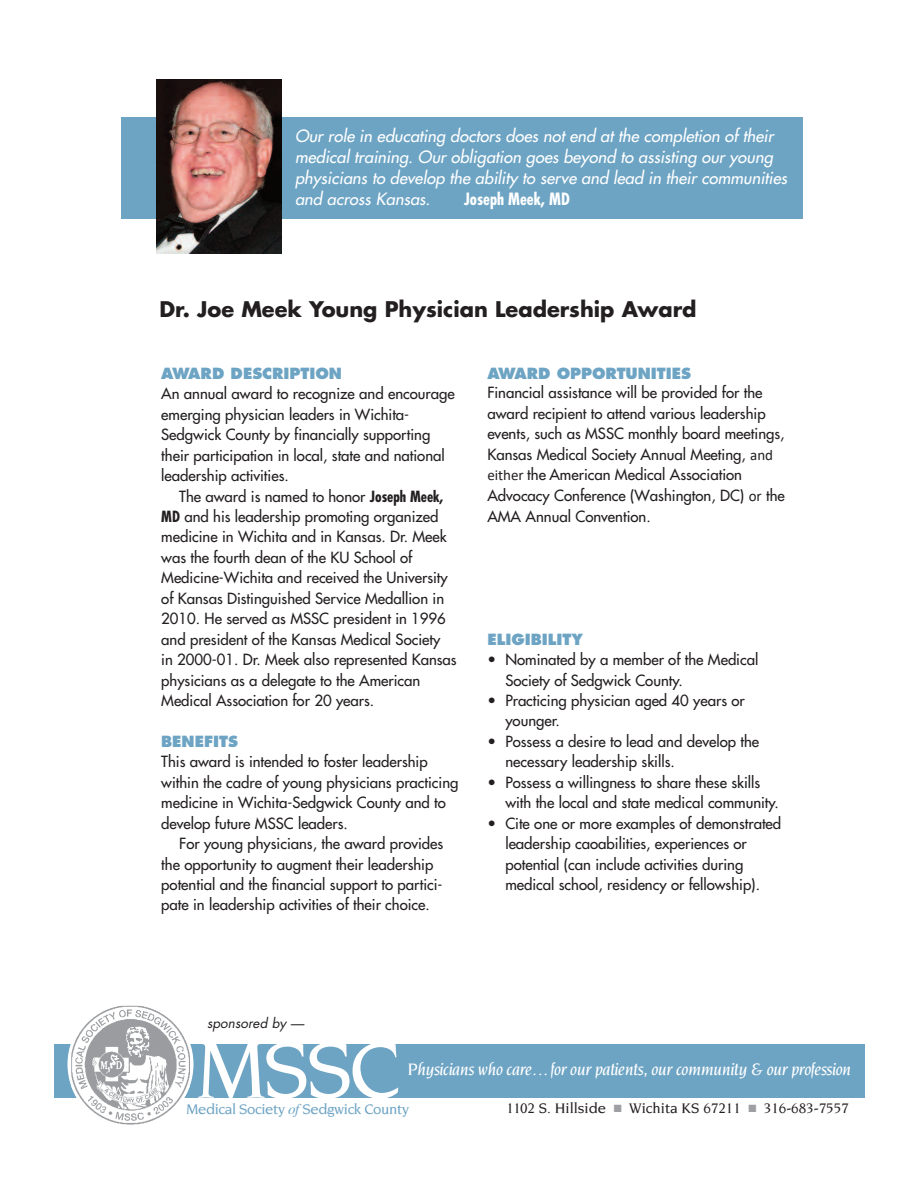
<style>
.page{position:relative;width:918px;height:1188px;background:#fff}
.page>*{position:absolute;margin:0;border:0;box-sizing:border-box;transform-origin:0 0}
.t1{font:500 85.5px "Novarese";color:#fff}
.t2{font:700 21px "Futura";color:#231f20}
.t3{font:italic 500 18px "Novarese";letter-spacing:-.025em;color:#fff}
.t4{font:italic 16.5px/21px "Futura";letter-spacing:.005em;color:#fff}
.t5{font:700 condensed 16.5px "Futura";color:#fff}
.t6{font:15px/20.4px "Futura";color:#231f20}
.t7{font:800 15px "Futura";color:#6da4c4}
.t8{font:500 15px "Novarese";color:#231f20}
.t9{font:500 15px "Novarese";letter-spacing:-.025em;color:#6da4c4}
.t10{font:italic 13.5px "Futura";letter-spacing:.005em;color:#231f20}
.s1{font-weight:700;font-stretch:condensed}
.s2{font-family:"Calibri"}
.s3{color:#9d9fa2}
.s4{font-family:"Times";font-weight:400;font-style:italic}
</style>
<div class="page">
<div style="left:54px;top:1044px;width:811px;height:54px;background:#6da4c4"></div>
<div style="left:68px;top:1000px;width:126px;height:129px;background:#fff;border-radius:50%"></div>
<img style="left:71px;top:1006px;width:119px;height:119px">
<div style="left:122px;top:117px;width:681px;height:102px;background:#6da4c4"></div>
<img style="left:156px;top:79px;width:126px;height:175px">
<p class="t4" style="left:295px;top:126px;width:494px">Our role in educating doctors does not end at the completion of their medical training. Our obligation goes beyond to assisting our young physicians to develop the ability to serve and lead in their communities and across Kansas.</p>
<p class="t5" style="left:464px;top:191px;width:107px">Joseph Meek, MD</p>
<h2 class="t2" style="left:159px;top:300px;width:539px">Dr. Joe Meek Young Physician Leadership Award</h2>
<p class="t7" style="left:161px;top:367px;width:182px">AWARD DESCRIPTION</p>
<p class="t6" style="left:161px;top:385px;width:295px">An annual award to recognize and encourage emerging physician leaders in Wichita-Sedgwick County by financially supporting their participation in local, state and national leadership activities.</p>
<p class="t6" style="left:161px;top:487px;width:297px;text-indent:18px">The award is named to honor <span class="s1">Joseph Meek, MD</span> and his leadership promoting organized medicine in Wichita and in Kansas. Dr. Meek was the fourth dean of the KU School of Medicine-Wichita and received the University of Kansas Distinguished Service Medallion in 2010. He served as MSSC president in 1996 and president of the Kansas Medical Society<br>in 2000-01. Dr. Meek also represented Kansas physicians as a delegate to the American Medical Association for 20 years.</p>
<p class="t7" style="left:161px;top:735px;width:78px">BENEFITS</p>
<p class="t6" style="left:161px;top:753px;width:299px">This award is intended to foster leadership within the cadre of young physicians practicing medicine in Wichita-Sedgwick County and to develop future MSSC leaders.</p>
<p class="t6" style="left:161px;top:834px;width:284px;text-indent:18px">For young physicians, the award provides the opportunity to augment their leadership potential and the financial support to partici&shy;pate in leadership activities of their choice.</p>
<p class="t7" style="left:487px;top:367px;width:205px">AWARD OPPORTUNITIES</p>
<p class="t6" style="left:487px;top:384px;width:299px">Financial assistance will be provided for the award recipient to attend various leadership events, such as MSSC monthly board meetings, Kansas Medical Society Annual Meeting, <span class="s2">and either</span> the American Medical Association Advocacy Conference (Washington, DC) <span class="s2">or</span> the AMA Annual Convention.</p>
<p class="t7" style="left:487px;top:633px;width:97px">ELIGIBILITY</p>
<p class="t6" style="left:505px;top:650px;width:255px;text-indent:-18px">• Nominated by a member of the Medical<br>Society of Sedgwick County.</p>
<p class="t6" style="left:505px;top:691px;width:241px;text-indent:-18px">• Practicing physician aged 40 years or younger.</p>
<p class="t6" style="left:505px;top:732px;width:255px;text-indent:-18px">• Possess a desire to lead and develop the necessary leadership skills.</p>
<p class="t6" style="left:505px;top:773px;width:275px;text-indent:-18px">• Possess a willingness to share these skills with the local and state medical community.</p>
<p class="t6" style="left:505px;top:814px;width:277px;text-indent:-18px">• Cite one or more examples of demonstrated leadership caoabilities, experiences or potential (can include activities during medical school, residency or fellowship).</p>
<p class="t10" style="left:207px;top:1017px;width:99px">sponsored by —</p>
<h1 class="t1" style="left:196px;top:1035px;width:207px">MSSC</h1>
<p class="t3" style="left:407px;top:1062px;width:445px">Physicians who care... for our patients, our community &amp; our profession</p>
<p class="t8" style="left:507px;top:1102px;width:344px">1102 S. Hillside <span class="s3">■</span> Wichita KS 67211 <span class="s3">■</span> 316-683-7557</p>
<p class="t9" style="left:186px;top:1103px;width:225px">Medical Society <span class="s4">of</span> Sedgwick County</p>
</div>
